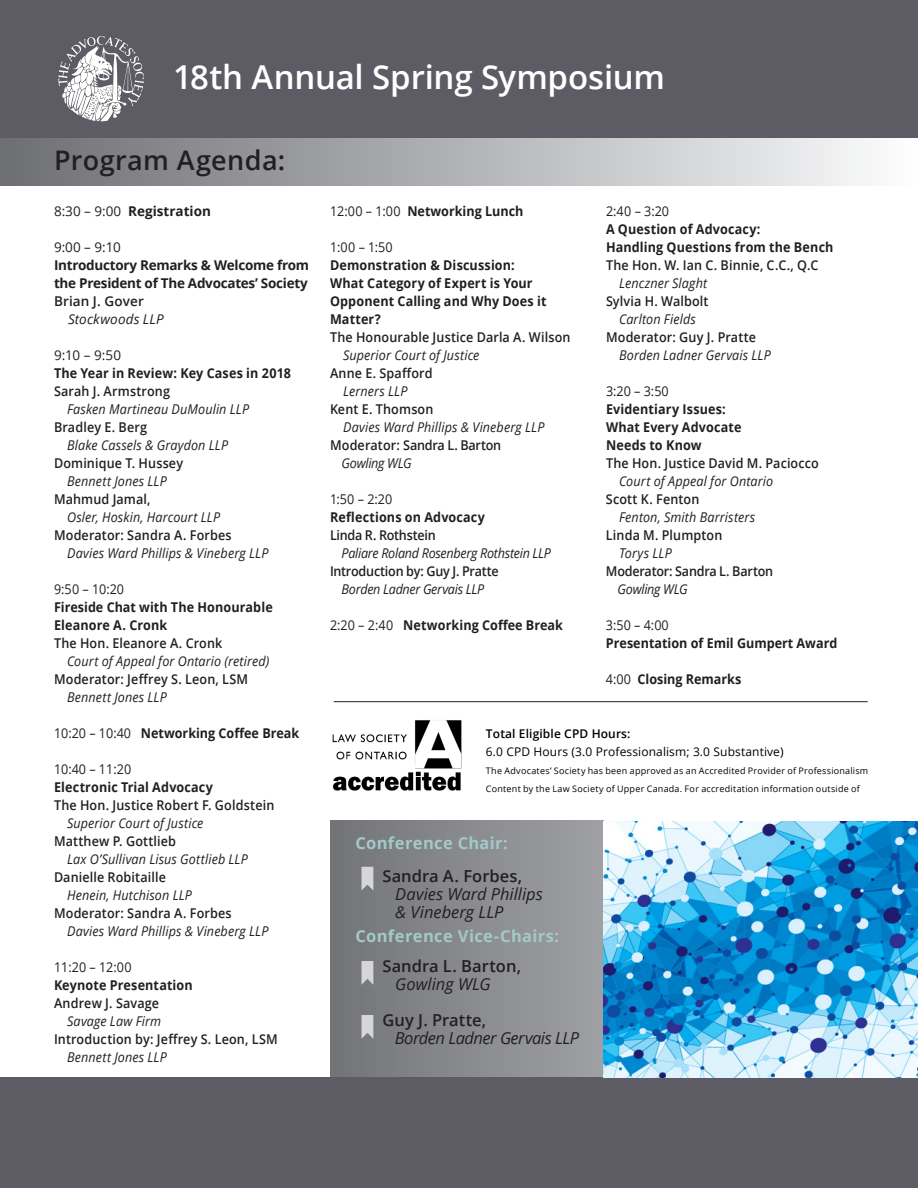
<style>
.page{position:relative;width:918px;height:1188px;background:#5d5b63}
.page>*{position:absolute;margin:0;border:0;box-sizing:border-box;transform-origin:0 0}
.t1{font:600 33px "Open Sans";letter-spacing:-.01em;color:#fff}
.t2{font:600 27px "Open Sans";letter-spacing:.015em;color:#231f20}
.t3{font:italic 16.5px/18px "Open Sans";letter-spacing:-.005em;color:#231f20}
.t4{font:700 16.5px "Open Sans";letter-spacing:.02em;color:#a1cac8}
.t5{font:600 16.5px/18px "Open Sans";color:#231f20}
.t6{font:italic 16.5px "Open Sans";letter-spacing:-.03em;color:#231f20}
.t7{font:700 13.5px/18px "Open Sans";letter-spacing:.005em;color:#231f20;scale:.93 1}
.t8{font:italic 13.5px "Open Sans";letter-spacing:.01em;color:#231f20;scale:.93 1}
.t9{font:600 13.5px "Open Sans";letter-spacing:.01em;color:#231f20;scale:.93 1}
.t10{font:13.5px "Open Sans";color:#231f20;scale:.93 1}
.t11{font:italic 13.5px "Open Sans";letter-spacing:-.02em;color:#231f20;scale:.93 1}
.t12{font:600 13.5px "Open Sans";letter-spacing:-.02em;color:#231f20;scale:.93 1}
.t13{font:700 13.5px/18px "Open Sans";letter-spacing:-.02em;color:#231f20}
.t14{font:700 13.5px "Open Sans";letter-spacing:.005em;color:#231f20}
.t15{font:13.5px "Open Sans";color:#231f20}
.t16{font:italic 13.5px "Open Sans";letter-spacing:.01em;color:#231f20}
.t17{font:600 13.5px "Open Sans";letter-spacing:.01em;color:#231f20}
.t18{font:12px "Open Sans";letter-spacing:.01em;color:#000}
.t19{font:600 12px "Open Sans";letter-spacing:.01em;color:#000}
.t20{font:9px/18px "Open Sans";letter-spacing:.025em;color:#000}
.s1{font-weight:400}
.s2{font-weight:600}
.s3{font-weight:600;font-style:normal}
.s4{font-weight:400;font-style:italic}
</style>
<div class="page">
<div style="left:0;top:139px;width:918px;height:938px;background:#fff"></div>
<div style="left:330px;top:820px;width:273px;height:257px;background:linear-gradient(to right,#727477,#9ea0a4)"></div>
<div style="left:0;top:139px;width:918px;height:46px;background:linear-gradient(to right,#6b6d71,#fbfbfc)"></div>
<svg style="left:58px;top:36px;width:86px;height:85px"></svg>
<svg style="left:362px;top:867px;width:11px;height:24px"></svg>
<svg style="left:362px;top:961px;width:11px;height:24px"></svg>
<svg style="left:362px;top:1015px;width:11px;height:24px"></svg>
<hr style="left:334px;top:701px;width:534px;height:1px;background:#231f20">
<img style="left:603px;top:821px;width:315px;height:257px">
<img style="left:332px;top:720px;width:130px;height:71px">
<p class="t1" style="left:173px;top:55px;width:494px">18th Annual Spring Symposium</p>
<p class="t2" style="left:54px;top:141px;width:233px">Program Agenda:</p>
<p class="t14" style="left:54px;top:202px;width:158px"><span class="s1">8:30 – 9:00</span> Registration</p>
<p class="t15" style="left:54px;top:238px;width:68px">9:00 – 9:10</p>
<p class="t13" style="left:54px;top:256px;width:257px">Introductory Remarks &amp; Welcome from the President of The Advocates’ Society</p>
<p class="t17" style="left:54px;top:292px;width:91px">Brian J. Gover</p>
<p class="t16" style="left:68px;top:310px;width:97px">Stockwoods LLP</p>
<p class="t15" style="left:54px;top:346px;width:69px">9:10 – 9:50</p>
<p class="t7" style="left:54px;top:364px;width:256px">The Year in Review: Key Cases in 2018<br><span class="s2">Sarah J. Armstrong</span></p>
<p class="t8" style="left:67px;top:400px;width:197px">Fasken Martineau DuMoulin LLP</p>
<p class="t9" style="left:54px;top:418px;width:102px">Bradley E. Berg</p>
<p class="t8" style="left:67px;top:436px;width:175px">Blake Cassels &amp; Graydon LLP</p>
<p class="t9" style="left:54px;top:454px;width:140px">Dominique T. Hussey</p>
<p class="t8" style="left:67px;top:472px;width:109px">Bennett Jones LLP</p>
<p class="t9" style="left:54px;top:490px;width:105px">Mahmud Jamal,</p>
<p class="t8" style="left:67px;top:508px;width:166px">Osler, Hoskin, Harcourt LLP</p>
<p class="t9" style="left:54px;top:526px;width:193px">Moderator: Sandra A. Forbes</p>
<p class="t8" style="left:67px;top:544px;width:218px">Davies Ward Phillips &amp; Vineberg LLP</p>
<p class="t10" style="left:54px;top:580px;width:77px">9:50 – 10:20</p>
<p class="t7" style="left:54px;top:598px;width:237px">Fireside Chat with The Honourable<br>Eleanore A. Cronk</p>
<p class="t9" style="left:54px;top:634px;width:183px">The Hon. Eleanore A. Cronk</p>
<p class="t8" style="left:67px;top:652px;width:219px">Court of Appeal for Ontario (retired)</p>
<p class="t9" style="left:54px;top:670px;width:210px">Moderator: Jeffrey S. Leon, LSM</p>
<p class="t8" style="left:67px;top:688px;width:109px">Bennett Jones LLP</p>
<p class="t7" style="left:54px;top:724px;width:265px"><span class="s1">10:20 – 10:40</span> Networking Coffee Break</p>
<p class="t10" style="left:54px;top:760px;width:85px">10:40 – 11:20</p>
<p class="t7" style="left:54px;top:778px;width:172px">Electronic Trial Advocacy</p>
<p class="t9" style="left:54px;top:796px;width:238px">The Hon. Justice Robert F. Goldstein</p>
<p class="t8" style="left:67px;top:814px;width:148px">Superior Court of Justice</p>
<p class="t9" style="left:54px;top:832px;width:133px">Matthew P. Gottlieb</p>
<p class="t8" style="left:67px;top:850px;width:196px">Lax O’Sullivan Lisus Gottlieb LLP</p>
<p class="t9" style="left:54px;top:868px;width:122px">Danielle Robitaille</p>
<p class="t8" style="left:67px;top:886px;width:136px">Henein, Hutchison LLP</p>
<p class="t9" style="left:54px;top:904px;width:193px">Moderator: Sandra A. Forbes</p>
<p class="t8" style="left:67px;top:922px;width:218px">Davies Ward Phillips &amp; Vineberg LLP</p>
<p class="t10" style="left:54px;top:958px;width:85px">11:20 – 12:00</p>
<p class="t7" style="left:54px;top:976px;width:151px">Keynote Presentation</p>
<p class="t9" style="left:54px;top:994px;width:115px">Andrew J. Savage</p>
<p class="t8" style="left:67px;top:1012px;width:103px">Savage Law Firm</p>
<p class="t9" style="left:54px;top:1030px;width:242px">Introduction by: Jeffrey S. Leon, LSM</p>
<p class="t8" style="left:67px;top:1048px;width:109px">Bennett Jones LLP</p>
<p class="t7" style="left:330px;top:202px;width:210px"><span class="s1">12:00 – 1:00</span> Networking Lunch</p>
<p class="t10" style="left:330px;top:238px;width:69px">1:00 – 1:50</p>
<p class="t7" style="left:330px;top:256px;width:200px">Demonstration &amp; Discussion:</p>
<p class="t7" style="left:330px;top:274px;width:234px">What Category of Expert is Your<br>Opponent Calling and Why Does it<br>Matter?</p>
<p class="t9" style="left:330px;top:328px;width:260px">The Honourable Justice Darla A. Wilson</p>
<p class="t8" style="left:343px;top:346px;width:148px">Superior Court of Justice</p>
<p class="t9" style="left:330px;top:364px;width:112px">Anne E. Spafford</p>
<p class="t8" style="left:343px;top:382px;width:71px">Lerners LLP</p>
<p class="t9" style="left:330px;top:400px;width:113px">Kent E. Thomson</p>
<p class="t8" style="left:343px;top:418px;width:218px">Davies Ward Phillips &amp; Vineberg LLP</p>
<p class="t9" style="left:330px;top:436px;width:186px">Moderator: Sandra L. Barton</p>
<p class="t11" style="left:342px;top:454px;width:77px">Gowling WLG</p>
<p class="t10" style="left:330px;top:490px;width:69px">1:50 – 2:20</p>
<p class="t7" style="left:330px;top:508px;width:168px">Reflections on Advocacy</p>
<p class="t12" style="left:330px;top:526px;width:115px">Linda R. Rothstein</p>
<p class="t11" style="left:342px;top:544px;width:227px">Paliare Roland Rosenberg Rothstein LLP</p>
<p class="t12" style="left:330px;top:562px;width:183px">Introduction by: Guy J. Pratte</p>
<p class="t11" style="left:342px;top:580px;width:155px">Borden Ladner Gervais LLP</p>
<p class="t7" style="left:330px;top:616px;width:252px"><span class="s1">2:20 – 2:40</span> Networking Coffee Break</p>
<p class="t10" style="left:606px;top:202px;width:69px">2:40 – 3:20</p>
<p class="t7" style="left:606px;top:220px;width:168px">A Question of Advocacy:</p>
<p class="t7" style="left:606px;top:238px;width:246px">Handling Questions from the Bench</p>
<p class="t9" style="left:606px;top:256px;width:230px">The Hon. W. Ian C. Binnie, C.C., Q.C</p>
<p class="t8" style="left:619px;top:274px;width:96px">Lenczner Slaght</p>
<p class="t9" style="left:606px;top:292px;width:112px">Sylvia H. Walbolt</p>
<p class="t8" style="left:619px;top:310px;width:84px">Carlton Fields</p>
<p class="t9" style="left:606px;top:328px;width:163px">Moderator: Guy J. Pratte</p>
<p class="t8" style="left:619px;top:346px;width:165px">Borden Ladner Gervais LLP</p>
<p class="t10" style="left:606px;top:382px;width:69px">3:20 – 3:50</p>
<p class="t7" style="left:606px;top:400px;width:130px">Evidentiary Issues:</p>
<p class="t7" style="left:606px;top:418px;width:147px">What Every Advocate</p>
<p class="t7" style="left:606px;top:436px;width:104px">Needs to Know</p>
<p class="t9" style="left:606px;top:454px;width:230px">The Hon. Justice David M. Paciocco</p>
<p class="t8" style="left:619px;top:472px;width:167px">Court of Appeal for Ontario</p>
<p class="t9" style="left:606px;top:490px;width:102px">Scott K. Fenton</p>
<p class="t8" style="left:619px;top:508px;width:148px">Fenton, Smith Barristers</p>
<p class="t9" style="left:606px;top:526px;width:127px">Linda M. Plumpton</p>
<p class="t8" style="left:619px;top:544px;width:58px">Torys LLP</p>
<p class="t12" style="left:606px;top:562px;width:181px">Moderator: Sandra L. Barton</p>
<p class="t11" style="left:618px;top:580px;width:77px">Gowling WLG</p>
<p class="t10" style="left:606px;top:616px;width:69px">3:50 – 4:00</p>
<p class="t7" style="left:606px;top:634px;width:250px">Presentation of Emil Gumpert Award</p>
<p class="t7" style="left:606px;top:670px;width:147px"><span class="s1">4:00</span> Closing Remarks</p>
<p class="t19" style="left:486px;top:725px;width:146px">Total Eligible CPD Hours:</p>
<p class="t18" style="left:486px;top:743px;width:299px">6.0 CPD Hours (3.0 Professionalism; 3.0 Substantive)</p>
<p class="t20" style="left:486px;top:762px;width:384px">The Advocates’ Society has been approved as an Accredited Provider of Professionalism<br>Content by the Law Society of Upper Canada. For accreditation information outside of</p>
<p class="t4" style="left:356px;top:831px;width:154px">Conference Chair:</p>
<p class="t3" style="left:395px;top:867px;width:149px;text-indent:-13px"><span class="s3">Sandra A. Forbes,<br></span>Davies Ward Phillips &amp; Vineberg LLP</p>
<p class="t4" style="left:356px;top:924px;width:205px">Conference Vice-Chairs:</p>
<p class="t5" style="left:395px;top:957px;width:127px;text-indent:-13px">Sandra L. Barton,<br><span class="s4">Gowling WLG</span></p>
<p class="t5" style="left:382px;top:1011px;width:105px">Guy J. Pratte,</p>
<p class="t6" style="left:395px;top:1027px;width:186px">Borden Ladner Gervais LLP</p>
</div>
